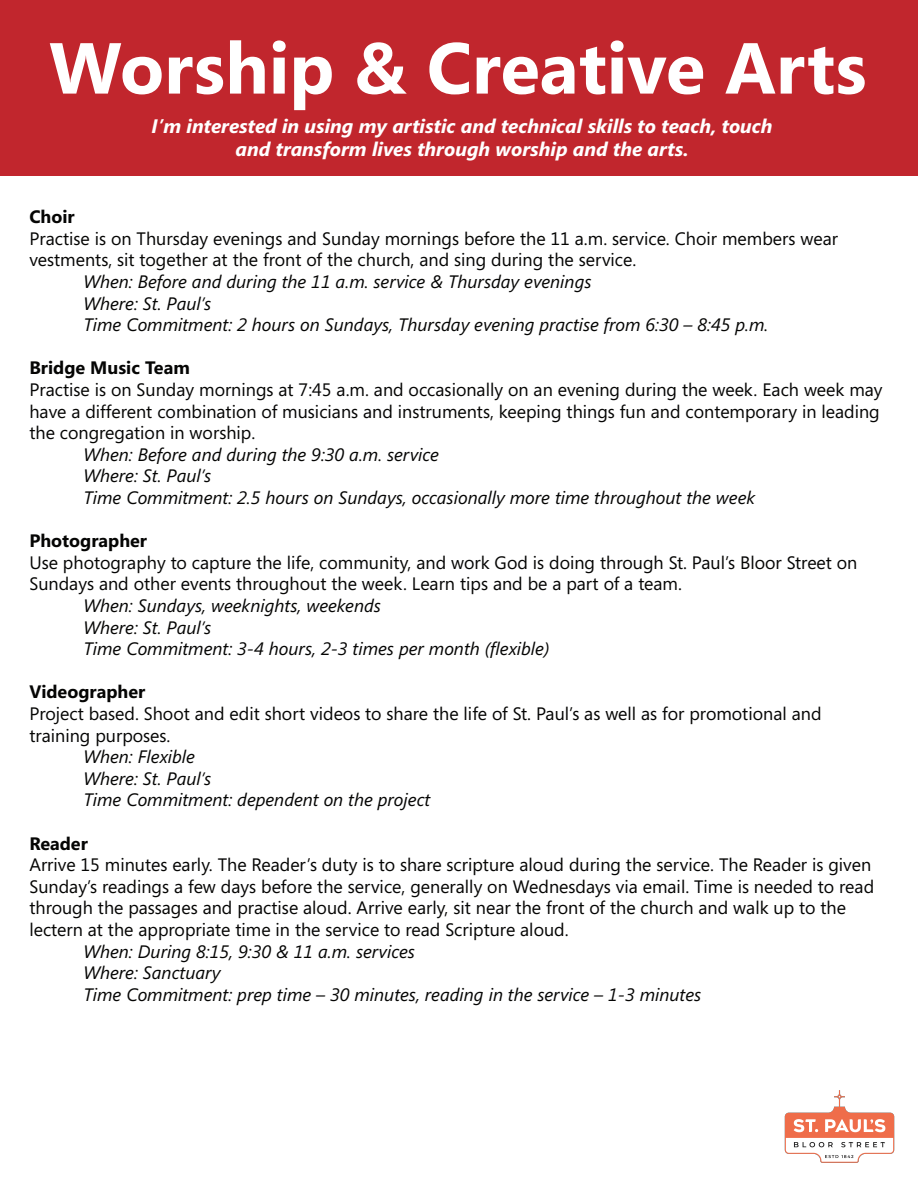
<style>
.page{position:relative;width:918px;height:1188px;background:#fff}
.page>*{position:absolute;margin:0;border:0;box-sizing:border-box;transform-origin:0 0}
.t1{font:700 72px "Segoe";color:#fff}
.t2{font:italic 700 19.5px/23.4px "Segoe";color:#fff;text-align:center}
.t3{font:18px/21.6px "Segoe";color:#050504}
.t4{font:italic 18px/21.6px "Segoe";color:#050504}
.t5{font:700 18px "Segoe";color:#050504}
</style>
<div class="page">
<div style="left:1px;top:0;width:917px;height:175px;background:#c1262d"></div>
<img style="left:784px;top:1090px;width:111px;height:73px">
<h1 class="t1" style="left:49px;top:17px;width:819px">Worship &amp; Creative Arts</h1>
<p class="t2" style="left:152px;top:114px;width:622px">I’m interested in using my artistic and technical skills to teach, touch and transform lives through worship and the arts.</p>
<p class="t5" style="left:29px;top:204px;width:47px">Choir</p>
<p class="t3" style="left:29px;top:227px;width:810px">Practise is on Thursday evenings and Sunday mornings before the 11 a.m. service. Choir members wear vestments, sit together at the front of the church, and sing during the service.</p>
<p class="t4" style="left:83px;top:271px;width:687px">When: Before and during the 11 a.m. service &amp; Thursday evenings<br>Where: St. Paul’s<br>Time Commitment: 2 hours on Sundays, Thursday evening practise from 6:30 – 8:45 p.m.</p>
<p class="t5" style="left:29px;top:355px;width:162px">Bridge Music Team</p>
<p class="t3" style="left:29px;top:378px;width:855px">Practise is on Sunday mornings at 7:45 a.m. and occasionally on an evening during the week. Each week may have a different combination of musicians and instruments, keeping things fun and contemporary in leading the congregation in worship.</p>
<p class="t4" style="left:83px;top:444px;width:673px">When: Before and during the 9:30 a.m. service<br>Where: St. Paul’s<br>Time Commitment: 2.5 hours on Sundays, occasionally more time throughout the week</p>
<p class="t5" style="left:29px;top:528px;width:119px">Photographer</p>
<p class="t3" style="left:29px;top:551px;width:830px">Use photography to capture the life, community, and work God is doing through St. Paul’s Bloor Street on<br>Sundays and other events throughout the week. Learn tips and be a part of a team.</p>
<p class="t4" style="left:83px;top:595px;width:468px">When: Sundays, weeknights, weekends<br>Where: St. Paul’s<br>Time Commitment: 3-4 hours, 2-3 times per month (flexible)</p>
<p class="t5" style="left:29px;top:679px;width:117px">Videographer</p>
<p class="t3" style="left:29px;top:702px;width:794px">Project based. Shoot and edit short videos to share the life of St. Paul’s as well as for promotional and training purposes.</p>
<p class="t4" style="left:83px;top:746px;width:348px">When: Flexible<br>Where: St. Paul’s<br>Time Commitment: dependent on the project</p>
<p class="t5" style="left:29px;top:830px;width:60px">Reader</p>
<p class="t3" style="left:29px;top:853px;width:846px">Arrive 15 minutes early. The Reader’s duty is to share scripture aloud during the service. The Reader is given Sunday’s readings a few days before the service, generally on Wednesdays via email. Time is needed to read through the passages and practise aloud. Arrive early, sit near the front of the church and walk up to the lectern at the appropriate time in the service to read Scripture aloud.</p>
<p class="t4" style="left:83px;top:941px;width:619px">When: During 8:15, 9:30 &amp; 11 a.m. services<br>Where: Sanctuary<br>Time Commitment: prep time – 30 minutes, reading in the service – 1-3 minutes</p>
</div>
